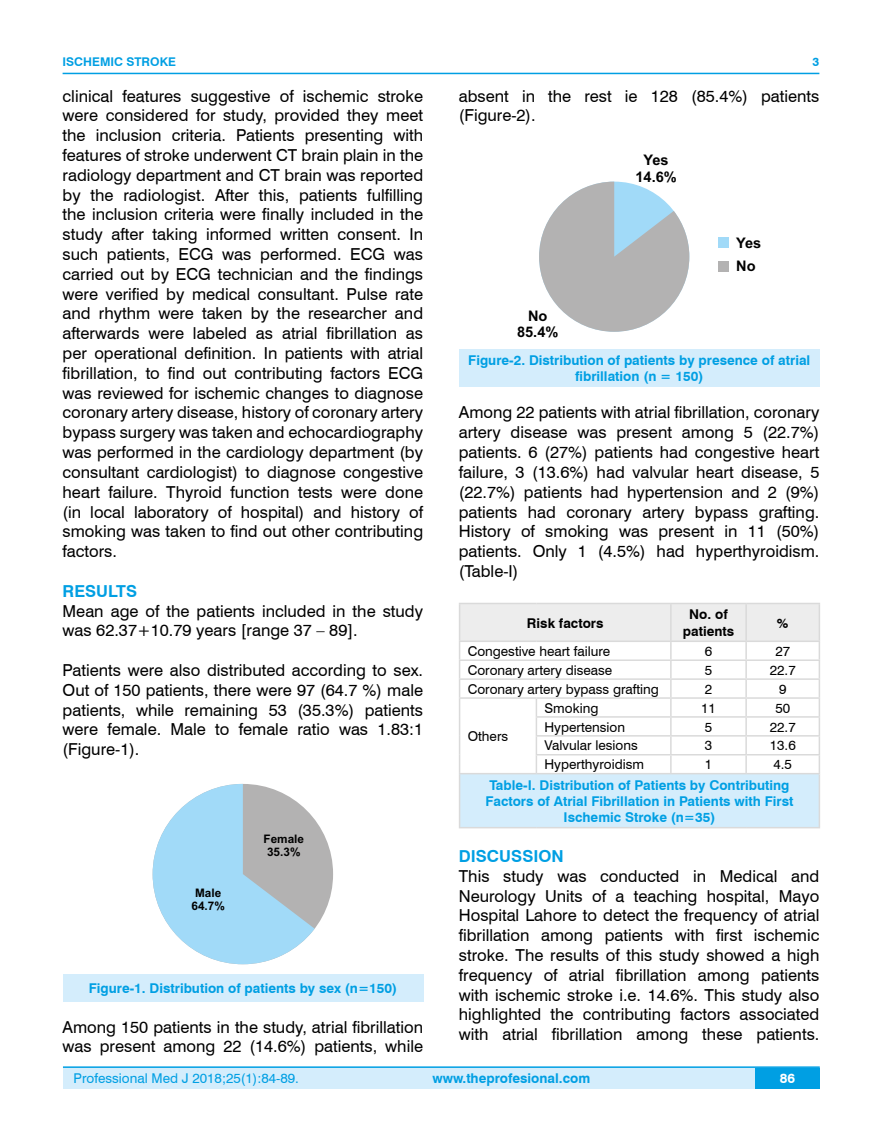
<style>
.page{position:relative;width:882px;height:1145px;background:#fff}
.page>*{position:absolute;margin:0;border:0;box-sizing:border-box;transform-origin:0 0}
.t1{font:16.5px/19.8px "Swiss 721 BT";color:#000;text-align:justify}
.t2{font:700 16.5px "Swiss 721 BT";color:#009fe3}
.t3{font:700 14.55px/16.2px "Arial";color:#000;text-align:center}
.t4{font:700 13.5px/16.2px "Swiss 721 BT";color:#009fe3;text-align:center}
.t5{font:13.5px "Swiss 721 BT";color:#000}
.t6{font:13.5px "Swiss 721 BT";color:#009fe3}
.t7{font:700 13.5px/16.2px "Swiss 721 BT";color:#000;text-align:center}
.t8{font:700 13.5px "Swiss 721 BT";color:#fff}
.t9{font:700 12px "Swiss 721 BT";color:#009fe3}
.t10{font:700 11.7px/13.2px "Arial";color:#000;text-align:center}
</style>
<div class="page">
<div style="left:63px;top:1067px;width:756px;height:21px;background:#d4edfc"></div>
<hr style="left:63px;top:1066px;width:756px;height:2px;background:#009fe3">
<div style="left:754px;top:1068px;width:65px;height:20px;background:#009fe3"></div>
<hr style="left:63px;top:73px;width:756px;height:1px;background:#009fe3">
<div style="left:459px;top:773px;width:360px;height:54px;background:#d4edfc"></div>
<svg style="left:459px;top:603px;width:360px;height:170px"></svg>
<hr style="left:458px;top:773px;width:78px;height:1px;background:#dadada">
<hr style="left:458px;top:774px;width:2px;height:53px;background:#dadada">
<hr style="left:536px;top:773px;width:134px;height:1px;background:#dadada">
<hr style="left:670px;top:773px;width:75px;height:1px;background:#dadada">
<hr style="left:745px;top:773px;width:74px;height:1px;background:#dadada">
<hr style="left:818px;top:774px;width:1px;height:53px;background:#dadada">
<hr style="left:458px;top:827px;width:78px;height:1px;background:#dadada">
<hr style="left:536px;top:827px;width:134px;height:1px;background:#dadada">
<hr style="left:670px;top:827px;width:75px;height:1px;background:#dadada">
<hr style="left:745px;top:827px;width:74px;height:1px;background:#dadada">
<div style="left:152px;top:784px;width:181px;height:180px;background:#b3b2b2;border-radius:50%"></div>
<svg style="left:152px;top:784px;width:162px;height:180px"></svg>
<div style="left:63px;top:974px;width:360px;height:27px;background:#d4edfc"></div>
<svg style="left:539px;top:182px;width:150px;height:150px"></svg>
<div style="left:717px;top:237px;width:11px;height:11px;background:#a1daf8"></div>
<div style="left:717px;top:261px;width:11px;height:10px;background:#b3b2b2"></div>
<div style="left:459px;top:349px;width:360px;height:38px;background:#d4edfc"></div>
<p class="t9" style="left:63px;top:53px;width:115px">ISCHEMIC STROKE</p>
<p class="t1" style="left:63px;top:85px;width:362px">clinical features suggestive of ischemic stroke were considered for study, provided they meet the inclusion criteria. Patients presenting with features of stroke underwent CT brain plain in the radiology department and CT brain was reported by the radiologist. After this, patients fulfilling the inclusion criteria were finally included in the study after taking informed written consent. In such patients, ECG was performed. ECG was carried out by ECG technician and the findings were verified by medical consultant. Pulse rate and rhythm were taken by the researcher and afterwards were labeled as atrial fibrillation as per operational definition. In patients with atrial fibrillation, to find out contributing factors ECG was reviewed for ischemic changes to diagnose coronary artery disease, history of coronary artery bypass surgery was taken and echocardiography was performed in the cardiology department (by consultant cardiologist) to diagnose congestive heart failure. Thyroid function tests were done (in local laboratory of hospital) and history of smoking was taken to find out other contributing factors.</p>
<p class="t2" style="left:63px;top:579px;width:76px">RESULTS</p>
<p class="t1" style="left:63px;top:600px;width:362px">Mean age of the patients included in the study was 62.37+10.79 years [range 37 – 89].</p>
<p class="t1" style="left:63px;top:659px;width:362px">Patients were also distributed according to sex.<br>Out of 150 patients, there were 97 (64.7 %) male patients, while remaining 53 (35.3%) patients were female. Male to female ratio was 1.83:1 (Figure-1).</p>
<p class="t10" style="left:191px;top:886px;width:35px">Male<br>64.7%</p>
<p class="t10" style="left:263px;top:832px;width:42px">Female<br>35.3%</p>
<p class="t4" style="left:89px;top:979px;width:310px">Figure-1. Distribution of patients by sex (n=150)</p>
<p class="t1" style="left:63px;top:1016px;width:362px">Among 150 patients in the study, atrial fibrillation was present among 22 (14.6%) patients, while</p>
<p class="t9" style="left:812px;top:53px;width:8px">3</p>
<p class="t1" style="left:458px;top:85px;width:362px">absent in the rest ie 128 (85.4%) patients (Figure-2).</p>
<p class="t3" style="left:517px;top:308px;width:43px">No<br>85.4%</p>
<p class="t3" style="left:635px;top:152px;width:43px">Yes<br>14.6%</p>
<p class="t3" style="left:735px;top:231px;width:27px;line-height:23.2px;text-align:left">Yes<br>No</p>
<p class="t4" style="left:468px;top:351px;width:343px">Figure-2. Distribution of patients by presence of atrial fibrillation (n = 150)</p>
<p class="t1" style="left:458px;top:402px;width:362px">Among 22 patients with atrial fibrillation, coronary artery disease was present among 5 (22.7%) patients. 6 (27%) patients had congestive heart failure, 3 (13.6%) had valvular heart disease, 5 (22.7%) patients had hypertension and 2 (9%) patients had coronary artery bypass grafting.<br>History of smoking was present in 11 (50%) patients. Only 1 (4.5%) had hyperthyroidism. (Table-I)</p>
<p class="t7" style="left:526px;top:614px;width:78px">Risk factors</p>
<p class="t7" style="left:682px;top:606px;width:53px">No. of patients</p>
<p class="t7" style="left:776px;top:614px;width:13px">%</p>
<p class="t5" style="left:467px;top:642px;width:144px">Congestive heart failure</p>
<p class="t5" style="left:704px;top:642px;width:9px">6</p>
<p class="t5" style="left:775px;top:642px;width:16px">27</p>
<p class="t5" style="left:467px;top:660px;width:146px">Coronary artery disease</p>
<p class="t5" style="left:704px;top:660px;width:9px">5</p>
<p class="t5" style="left:769px;top:660px;width:27px">22.7</p>
<p class="t5" style="left:467px;top:679px;width:193px">Coronary artery bypass grafting</p>
<p class="t5" style="left:704px;top:679px;width:9px">2</p>
<p class="t5" style="left:778px;top:679px;width:9px">9</p>
<p class="t5" style="left:467px;top:727px;width:42px">Others</p>
<p class="t5" style="left:544px;top:698px;width:55px">Smoking</p>
<p class="t5" style="left:700px;top:698px;width:16px">11</p>
<p class="t5" style="left:775px;top:698px;width:16px">50</p>
<p class="t5" style="left:544px;top:717px;width:82px">Hypertension</p>
<p class="t5" style="left:704px;top:717px;width:9px">5</p>
<p class="t5" style="left:769px;top:717px;width:27px">22.7</p>
<p class="t5" style="left:544px;top:736px;width:95px">Valvular lesions</p>
<p class="t5" style="left:704px;top:736px;width:9px">3</p>
<p class="t5" style="left:769px;top:736px;width:27px">13.6</p>
<p class="t5" style="left:544px;top:755px;width:101px">Hyperthyroidism</p>
<p class="t5" style="left:704px;top:755px;width:9px">1</p>
<p class="t5" style="left:773px;top:755px;width:20px">4.5</p>
<p class="t4" style="left:485px;top:776px;width:309px">Table-I. Distribution of Patients by Contributing<br>Factors of Atrial Fibrillation in Patients with First<br>Ischemic Stroke (n=35)</p>
<p class="t2" style="left:458px;top:844px;width:106px">DISCUSSION</p>
<p class="t1" style="left:458px;top:865px;width:362px">This study was conducted in Medical and Neurology Units of a teaching hospital, Mayo Hospital Lahore to detect the frequency of atrial fibrillation among patients with first ischemic stroke. The results of this study showed a high frequency of atrial fibrillation among patients with ischemic stroke i.e. 14.6%. This study also highlighted the contributing factors associated with atrial fibrillation among these patients.</p>
<p class="t6" style="left:74px;top:1069px;width:227px">Professional Med J 2018;25(1):84-89.</p>
<p class="t4" style="left:432px;top:1069px;width:159px">www.theprofesional.com</p>
<p class="t8" style="left:779px;top:1069px;width:17px">86</p>
</div>
